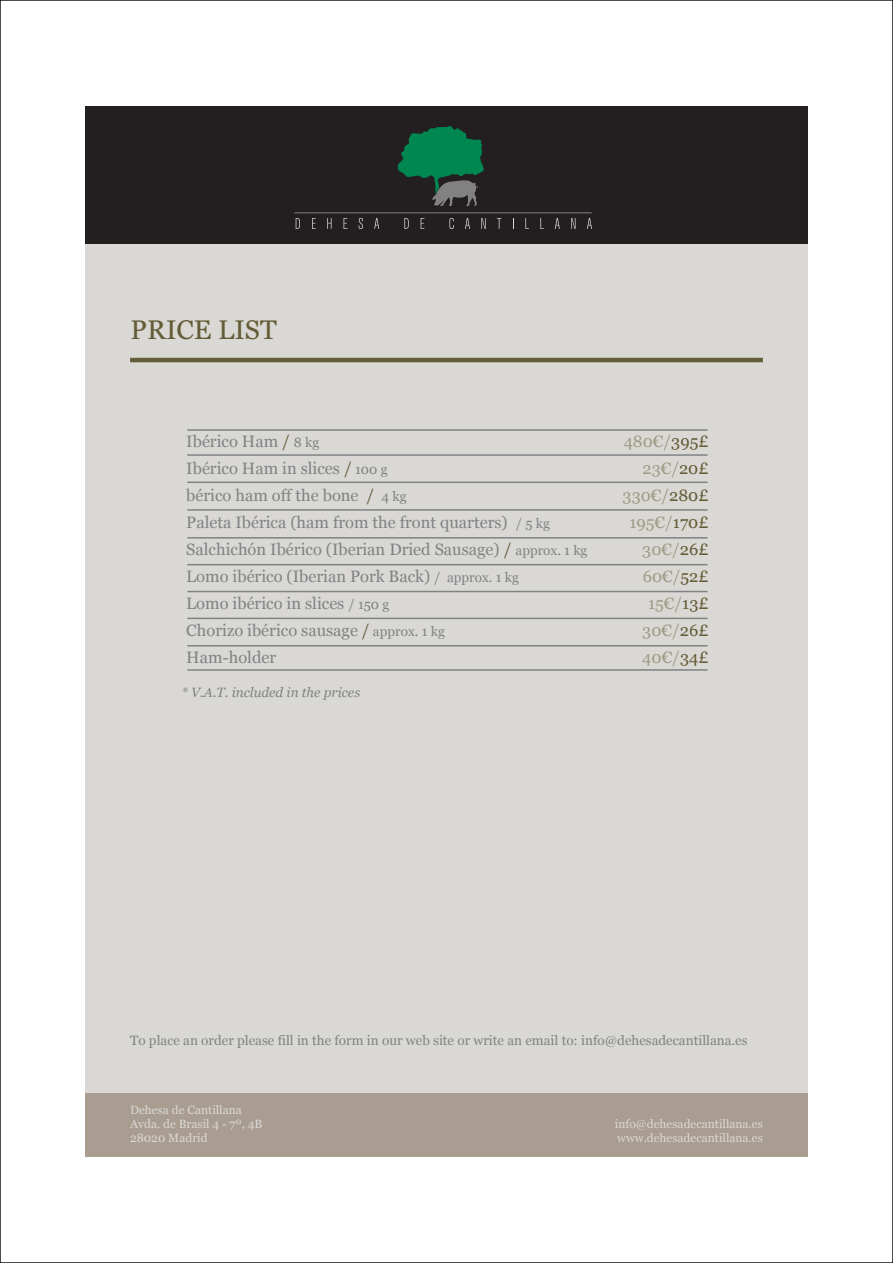
<style>
.page{position:relative;width:893px;height:1263px;background:#fff}
.page>*{position:absolute;margin:0;border:0;box-sizing:border-box;transform-origin:0 0}
.t1{font:27px "Georgia";color:#645c37}
.t2{font:16.5px/27px "Georgia";color:#808285}
.t3{font:16.5px/27px "Georgia";color:rgb(100 92 55/.5);text-align:right}
.t4{font:13.5px "Georgia";color:#808285}
.t5{font:italic 13.5px "Georgia";color:#808285}
.t6{font:12px/14.4px "Georgia";color:#dad8d4}
.s1{color:#645c37}
.s2{font-size:13.5px}
</style>
<div class="page">
<div style="left:85px;top:106px;width:723px;height:139px;background:#231f20"></div>
<div style="left:85px;top:245px;width:723px;height:848px;background:#dad8d4"></div>
<div style="left:85px;top:1093px;width:723px;height:64px;background:#a99d91"></div>
<svg style="left:296px;top:218px;width:4px;height:11px"></svg>
<svg style="left:312px;top:218px;width:4px;height:11px"></svg>
<svg style="left:327px;top:218px;width:5px;height:11px"></svg>
<svg style="left:344px;top:218px;width:3px;height:11px"></svg>
<svg style="left:359px;top:218px;width:4px;height:11px"></svg>
<svg style="left:374px;top:218px;width:5px;height:11px"></svg>
<svg style="left:404px;top:218px;width:5px;height:11px"></svg>
<svg style="left:421px;top:218px;width:3px;height:11px"></svg>
<svg style="left:449px;top:218px;width:5px;height:11px"></svg>
<svg style="left:465px;top:218px;width:5px;height:11px"></svg>
<svg style="left:481px;top:218px;width:5px;height:11px"></svg>
<svg style="left:497px;top:218px;width:4px;height:11px"></svg>
<svg style="left:525px;top:218px;width:4px;height:11px"></svg>
<svg style="left:540px;top:218px;width:4px;height:11px"></svg>
<svg style="left:555px;top:218px;width:5px;height:11px"></svg>
<svg style="left:571px;top:218px;width:4px;height:11px"></svg>
<svg style="left:587px;top:218px;width:5px;height:11px"></svg>
<hr style="left:294px;top:213px;width:298px;height:1px;background:#808180">
<svg style="left:397px;top:126px;width:87px;height:80px"></svg>
<hr style="left:130px;top:358px;width:633px;height:4px;background:#645c37">
<hr style="left:187px;top:429px;width:521px;height:2px;background:#808285">
<hr style="left:187px;top:454px;width:521px;height:2px;background:#808285">
<hr style="left:187px;top:481px;width:521px;height:2px;background:#808285">
<hr style="left:187px;top:509px;width:521px;height:2px;background:#808285">
<hr style="left:187px;top:537px;width:521px;height:2px;background:#808285">
<hr style="left:187px;top:564px;width:521px;height:1px;background:#808285">
<hr style="left:187px;top:591px;width:521px;height:1px;background:#808285">
<hr style="left:187px;top:618px;width:521px;height:1px;background:#808285">
<hr style="left:187px;top:645px;width:521px;height:1px;background:#808285">
<hr style="left:187px;top:669px;width:521px;height:2px;background:#808285">
<h1 class="t1" style="left:131px;top:315px;width:148px">PRICE LIST</h1>
<p class="t2" style="left:186px;top:428px;width:403px">Ibérico Ham <span class="s1">/</span> <span class="s2">8 kg<br></span>Ibérico Ham in slices <span class="s1">/</span> <span class="s2">100 g<br></span>bérico ham off the bone <span class="s1">/</span> <span class="s2">4 kg<br></span>Paleta Ibérica (ham from the front quarters) <span class="s2">/ 5 kg </span>Salchichón Ibérico (Iberian Dried Sausage) <span class="s1">/</span> <span class="s2">approx. 1 kg </span>Lomo ibérico (Iberian Pork Back) <span class="s2">/ approx. 1 kg<br></span>Lomo ibérico in slices <span class="s2">/ 150 g<br></span>Chorizo ibérico sausage <span class="s1">/</span> <span class="s2">approx. 1 kg<br></span>Ham-holder</p>
<p class="t3" style="left:623px;top:428px;width:88px">480€/<span class="s1">395£<br></span>23€/<span class="s1">20£<br></span>330€/<span class="s1">280£<br></span>195€/<span class="s1">170£<br></span>30€/<span class="s1">26£<br></span>60€/<span class="s1">52£<br></span>15€/<span class="s1">13£<br></span>30€/<span class="s1">26£<br></span>40€/<span class="s1">34£</span></p>
<p class="t5" style="left:182px;top:685px;width:180px">* V.A.T. included in the prices</p>
<p class="t4" style="left:130px;top:1033px;width:619px">To place an order please fill in the form in our web site or write an email to: info@dehesadecantillana.es</p>
<p class="t6" style="left:130px;top:1102px;width:134px">Dehesa de Cantillana<br>Avda. de Brasil 4 - 7º, 4B<br>28020 Madrid</p>
<p class="t6" style="left:615px;top:1117px;width:150px">info@dehesadecantillana.es www.dehesadecantillana.es</p>
</div>
